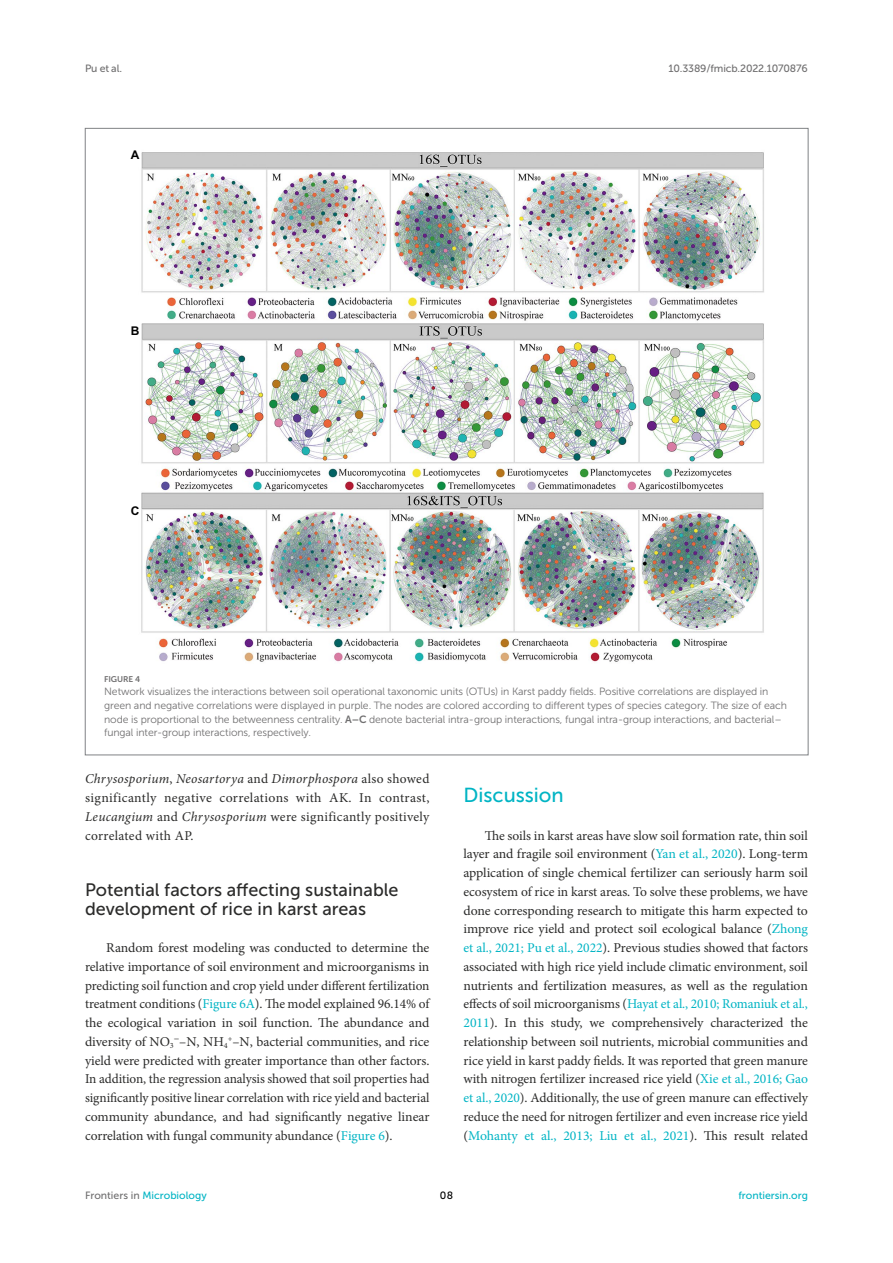
<style>
.page{position:relative;width:893px;height:1263px;background:#fff}
.page>*{position:absolute;margin:0;border:0;box-sizing:border-box;transform-origin:0 0}
.HEAD_1{font:20.25px "Museo Sans 500";color:#00b4c4}
.HEAD_2{font:18px/18.8px "Museo Sans 500";color:#2b2b2a}
.TEXT_FLUSH{font:13.5px/18.8px "Minion Pro";letter-spacing:-.005em;color:#2b2b2a;text-align:justify}
.TEXT{font:13.5px/18.8px "Minion Pro";letter-spacing:.025em;color:#2b2b2a;text-align:justify}
.t1{font:700 12px "Arial";color:#000}
.FIG_LEG{font:10.5px/13.5px "Museo Sans 300";letter-spacing:-.01em;color:#706f70}
.t2{font:10.5px "Museo Sans 500";color:#00b4c4}
.t3{font:10.5px "Museo Sans 500";letter-spacing:-.015em;color:#706f70}
.t4{font:10.5px "Museo Sans 500";color:#000}
.FIG_HD{font:8.25px "Museo Sans 700";letter-spacing:-.01em;color:#706f70}
.s1{font-family:"Museo Sans 700"}
.s2{font-style:italic}
.s3{color:#00b4c4}
.s4{color:#706f70}
</style>
<div class="page">
<img style="left:141px;top:152px;width:623px;height:510px">
<p class="t3" style="left:85px;top:63px;width:38px">Pu et al.</p>
<p class="t3" style="left:669px;top:63px;width:141px">10.3389/fmicb.2022.1070876</p>
<p class="t1" style="left:131px;top:147px;width:10px">A</p>
<p class="t1" style="left:131px;top:323px;width:10px">B</p>
<p class="t1" style="left:131px;top:502px;width:10px">C</p>
<p class="FIG_HD" style="left:104px;top:674px;width:37px">FIGURE 4</p>
<p class="FIG_LEG" style="left:104px;top:685px;width:684px">Network visualizes the interactions between soil operational taxonomic units (OTUs) in Karst paddy fields. Positive correlations are displayed in green and negative correlations were displayed in purple. The nodes are colored according to different types of species category. The size of each node is proportional to the betweenness centrality. <span class="s1">A–C</span> denote bacterial intra-group interactions, fungal intra-group interactions, and bacterial– fungal inter-group interactions, respectively.</p>
<p class="TEXT" style="left:85px;top:770px;width:346px"><span class="s2">Chrysosporium</span>, <span class="s2">Neosartorya</span> and <span class="s2">Dimorphospora</span> also showed significantly negative correlations with AK. In contrast, <span class="s2">Leucangium</span> and <span class="s2">Chrysosporium</span> were significantly positively correlated with AP.</p>
<p class="HEAD_2" style="left:85px;top:880px;width:315px">Potential factors affecting sustainable development of rice in karst areas</p>
<p class="TEXT_FLUSH" style="left:85px;top:938px;width:346px;text-indent:21px">Random forest modeling was conducted to determine the relative importance of soil environment and microorganisms in predicting soil function and crop yield under different fertilization treatment conditions (<span class="s3">Figure 6A</span>). The model explained 96.14% of the ecological variation in soil function. The abundance and diversity of NO<sub>3</sub><sup>−</sup>–N, NH<sub>4</sub><sup>+</sup>–N, bacterial communities, and rice yield were predicted with greater importance than other factors.<br>In addition, the regression analysis showed that soil properties had significantly positive linear correlation with rice yield and bacterial community abundance, and had significantly negative linear correlation with fungal community abundance (<span class="s3">Figure 6</span>).</p>
<p class="HEAD_1" style="left:463px;top:784px;width:102px">Discussion</p>
<p class="TEXT_FLUSH" style="left:463px;top:826px;width:346px;text-indent:21px">The soils in karst areas have slow soil formation rate, thin soil layer and fragile soil environment (<span class="s3">Yan et al., 2020</span>). Long-term application of single chemical fertilizer can seriously harm soil ecosystem of rice in karst areas. To solve these problems, we have done corresponding research to mitigate this harm expected to improve rice yield and protect soil ecological balance (<span class="s3">Zhong et al., 2021; Pu et al., 2022</span>). Previous studies showed that factors associated with high rice yield include climatic environment, soil nutrients and fertilization measures, as well as the regulation effects of soil microorganisms (<span class="s3">Hayat et al., 2010; Romaniuk et al., 2011</span>). In this study, we comprehensively characterized the relationship between soil nutrients, microbial communities and rice yield in karst paddy fields. It was reported that green manure with nitrogen fertilizer increased rice yield (<span class="s3">Xie et al., 2016; Gao et al., 2020</span>). Additionally, the use of green manure can effectively reduce the need for nitrogen fertilizer and even increase rice yield (<span class="s3">Mohanty et al., 2013; Liu et al., 2021</span>). This result related</p>
<p class="t2" style="left:85px;top:1190px;width:123px"><span class="s4">Frontiers in</span> Microbiology</p>
<p class="t4" style="left:440px;top:1190px;width:15px">08</p>
<p class="t2" style="left:738px;top:1190px;width:71px">frontiersin.org</p>
</div>
